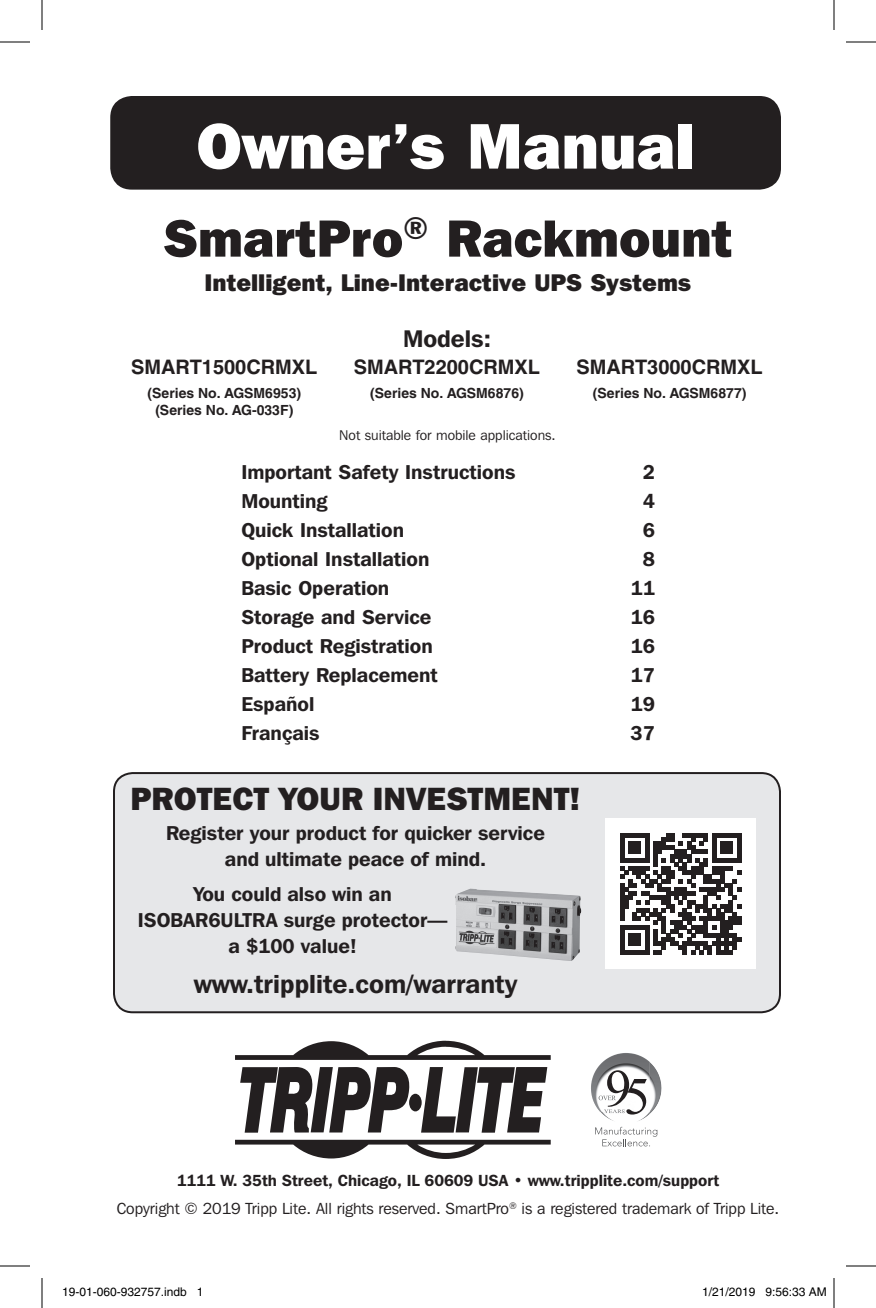
<style>
.page{position:relative;width:876px;height:1308px;background:#fff}
.page>*{position:absolute;margin:0;border:0;box-sizing:border-box;transform-origin:0 0}
.t1{font:800 64px "Franklin Gothic IT Cby BT";color:#fff}
.t2{font:800 52px "Franklin Gothic IT Cby BT";color:#231f20}
.t3{font:800 32px "Franklin Gothic IT Cby BT";color:#231f20}
.t4{font:600 26px "Franklin Gothic IT Cby BT";color:#231f20}
.t5{font:800 24px "Franklin Gothic IT Cby BT";color:#231f20}
.t6{font:600 24px "Franklin Gothic IT Cby BT";color:#231f20}
.t7{font:600 20px/26px "Franklin Gothic IT Cby BT";color:#231f20;text-align:center}
.t8{font:700 20px "Helvetica";color:#231f20}
.t9{font:16px "Franklin Gothic IT Cby BT";color:#231f20}
.t10{font:600 16px "Franklin Gothic IT Cby BT";color:#231f20}
.t11{font:700 14px "Helvetica";color:#231f20}
.t12{font:14px "Franklin Gothic IT Cby BT";color:#231f20}
.t13{font:12px "Helvetica";color:#000}
</style>
<div class="page">
<div style="left:110px;top:96px;width:671px;height:94px;background:#231f20;border-radius:22px"></div>
<div style="left:409px;top:1094px;width:13px;height:17px;background:#231f20;border-radius:50%"></div>
<svg style="left:240px;top:1067px;width:170px;height:66px"></svg>
<svg style="left:421px;top:1067px;width:126px;height:66px"></svg>
<svg style="left:235px;top:1041px;width:316px;height:19px"></svg>
<svg style="left:235px;top:1140px;width:316px;height:19px"></svg>
<img style="left:595px;top:1053px;width:29px;height:18px">
<img style="left:650px;top:1069px;width:11px;height:45px">
<img style="left:604px;top:1115px;width:39px;height:6px">
<svg style="left:595px;top:1127px;width:62px;height:19px"></svg>
<svg style="left:599px;top:1070px;width:48px;height:45px"></svg>
<div style="left:114px;top:773px;width:666px;height:239px;background:#e6e7e9;border-radius:19px"></div>
<div style="left:113px;top:772px;width:668px;height:241px;border:2px solid #231f20;border-radius:19px"></div>
<img style="left:455px;top:889px;width:44px;height:66px">
<div style="left:605px;top:818px;width:151px;height:151px;background:#fff"></div>
<svg style="left:620px;top:833px;width:121px;height:121px"></svg>
<hr style="left:0;top:42px;width:30px;height:1px;background:#000">
<hr style="left:846px;top:42px;width:30px;height:1px;background:#000">
<hr style="left:0;top:1266px;width:30px;height:1px;background:#000">
<hr style="left:846px;top:1266px;width:30px;height:1px;background:#000">
<hr style="left:42px;top:0;width:1px;height:30px;background:#000">
<hr style="left:42px;top:1278px;width:1px;height:30px;background:#000">
<hr style="left:834px;top:0;width:1px;height:30px;background:#000">
<hr style="left:834px;top:1278px;width:1px;height:30px;background:#000">
<div style="left:111px;top:1288px;width:5px;height:8px;border:1px solid #fff;border-radius:50%"></div>
<div style="left:110px;top:1287px;width:7px;height:10px;border:1px solid #fff;border-radius:50%"></div>
<p class="t1" style="left:196px;top:105px;width:499px">Owner’s Manual</p>
<p class="t2" style="left:163px;top:205px;width:571px">SmartPro<sup>®</sup> Rackmount</p>
<p class="t5" style="left:205px;top:267px;width:488px">Intelligent, Line-Interactive UPS Systems</p>
<p class="t6" style="left:403px;top:324px;width:89px">Models:</p>
<p class="t8" style="left:131px;top:355px;width:188px">SMART1500CRMXL</p>
<p class="t8" style="left:354px;top:355px;width:188px">SMART2200CRMXL</p>
<p class="t8" style="left:577px;top:355px;width:188px">SMART3000CRMXL</p>
<p class="t11" style="left:148px;top:385px;width:155px">(Series No. AGSM6953)</p>
<p class="t11" style="left:155px;top:402px;width:139px">(Series No. AG-033F)</p>
<p class="t11" style="left:370px;top:385px;width:155px">(Series No. AGSM6876)</p>
<p class="t11" style="left:593px;top:385px;width:155px">(Series No. AGSM6877)</p>
<p class="t12" style="left:339px;top:426px;width:218px">Not suitable for mobile applications.</p>
<p class="t7" style="left:241px;top:458px;width:276px">Important Safety Instructions</p>
<p class="t7" style="left:643px;top:458px;width:14px">2</p>
<p class="t7" style="left:241px;top:487px;width:88px">Mounting</p>
<p class="t7" style="left:643px;top:487px;width:14px">4</p>
<p class="t7" style="left:241px;top:516px;width:164px">Quick Installation</p>
<p class="t7" style="left:643px;top:516px;width:14px">6</p>
<p class="t7" style="left:241px;top:545px;width:190px">Optional Installation</p>
<p class="t7" style="left:643px;top:545px;width:14px">8</p>
<p class="t7" style="left:241px;top:574px;width:149px">Basic Operation</p>
<p class="t7" style="left:631px;top:574px;width:26px">11</p>
<p class="t7" style="left:241px;top:603px;width:192px">Storage and Service</p>
<p class="t7" style="left:631px;top:603px;width:26px">16</p>
<p class="t7" style="left:241px;top:632px;width:193px">Product Registration</p>
<p class="t7" style="left:631px;top:632px;width:26px">16</p>
<p class="t7" style="left:241px;top:661px;width:198px">Battery Replacement</p>
<p class="t7" style="left:631px;top:661px;width:26px">17</p>
<p class="t7" style="left:241px;top:690px;width:75px">Español</p>
<p class="t7" style="left:631px;top:690px;width:26px">19</p>
<p class="t7" style="left:241px;top:720px;width:80px">Français</p>
<p class="t7" style="left:631px;top:720px;width:26px">37</p>
<p class="t3" style="left:131px;top:779px;width:452px">PROTECT YOUR INVESTMENT!</p>
<p class="t7" style="left:166px;top:820px;width:380px">Register your product for quicker service and ultimate peace of mind.</p>
<p class="t7" style="left:138px;top:881px;width:311px">You could also win an<br>ISOBAR6ULTRA surge protector— a $100 value!</p>
<p class="t4" style="left:194px;top:968px;width:325px">www.tripplite.com/warranty</p>
<p class="t10" style="left:177px;top:1170px;width:544px">1111 W. 35th Street, Chicago, IL 60609 USA • www.tripplite.com/support</p>
<p class="t9" style="left:117px;top:1199px;width:664px">Copyright © 2019 Tripp Lite. All rights reserved. SmartPro<sup>®</sup> is a registered trademark of Tripp Lite.</p>
<p class="t13" style="left:62px;top:1285px;width:143px">19-01-060-932757.indb 1</p>
<p class="t13" style="left:702px;top:1285px;width:126px">1/21/2019 9:56:33 AM</p>
</div>
